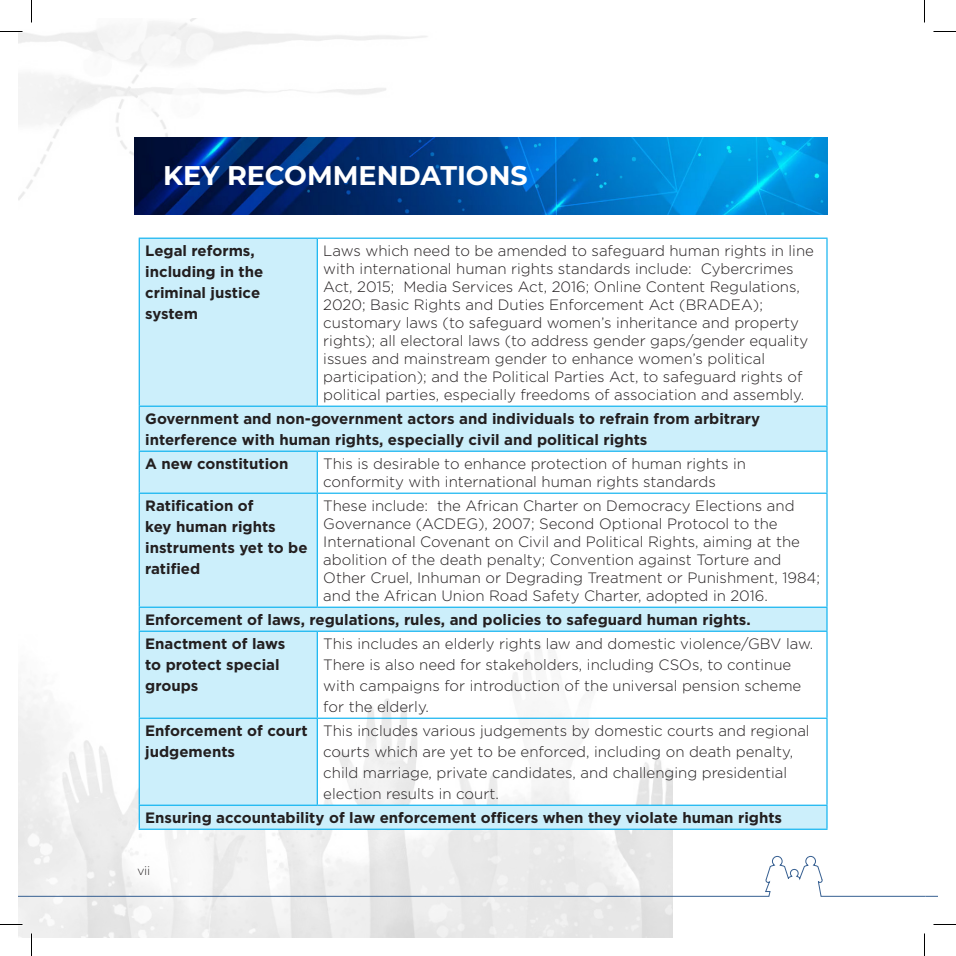
<style>
.page{position:relative;width:956px;height:956px;background:#fff}
.page>*{position:absolute;margin:0;border:0;box-sizing:border-box;transform-origin:0 0}
.HEADING{font:700 27px "Montserrat";color:#fff}
.t1{font:300 15px/18px "Gotham";color:#231f20}
.t2{font:700 15px/21px "Gotham";color:#231f20}
.t3{font:300 12px "Montserrat";color:#231f20}
</style>
<div class="page">
<img style="left:19px;top:19px;width:654px;height:918px">
<svg style="left:19px;top:856px;width:906px;height:41px"></svg>
<svg style="left:925px;top:895px;width:12px;height:2px"></svg>
<img style="left:134px;top:138px;width:693px;height:77px">
<svg style="left:140px;top:239px;width:686px;height:590px"></svg>
<hr style="left:139px;top:238px;width:178px;height:1px;background:#00aeef">
<hr style="left:139px;top:239px;width:1px;height:167px;background:#00aeef">
<hr style="left:317px;top:238px;width:510px;height:1px;background:#00aeef">
<hr style="left:317px;top:239px;width:1px;height:167px;background:#00aeef">
<hr style="left:826px;top:239px;width:1px;height:167px;background:#00aeef">
<hr style="left:139px;top:406px;width:178px;height:1px;background:#00aeef">
<hr style="left:139px;top:407px;width:1px;height:44px;background:#00aeef">
<hr style="left:317px;top:406px;width:510px;height:1px;background:#00aeef">
<hr style="left:826px;top:407px;width:1px;height:44px;background:#00aeef">
<hr style="left:139px;top:451px;width:178px;height:1px;background:#00aeef">
<hr style="left:139px;top:452px;width:1px;height:41px;background:#00aeef">
<hr style="left:317px;top:451px;width:510px;height:1px;background:#00aeef">
<hr style="left:317px;top:452px;width:1px;height:41px;background:#00aeef">
<hr style="left:826px;top:452px;width:1px;height:41px;background:#00aeef">
<hr style="left:139px;top:493px;width:178px;height:1px;background:#00aeef">
<hr style="left:139px;top:494px;width:1px;height:113px;background:#00aeef">
<hr style="left:317px;top:493px;width:510px;height:1px;background:#00aeef">
<hr style="left:317px;top:494px;width:1px;height:113px;background:#00aeef">
<hr style="left:826px;top:494px;width:1px;height:113px;background:#00aeef">
<hr style="left:139px;top:607px;width:178px;height:1px;background:#00aeef">
<svg style="left:139px;top:608px;width:1px;height:23px"></svg>
<hr style="left:317px;top:607px;width:510px;height:1px;background:#00aeef">
<svg style="left:826px;top:608px;width:1px;height:23px"></svg>
<hr style="left:139px;top:631px;width:178px;height:1px;background:#00aeef">
<hr style="left:139px;top:632px;width:1px;height:86px;background:#00aeef">
<hr style="left:317px;top:631px;width:510px;height:1px;background:#00aeef">
<hr style="left:317px;top:632px;width:1px;height:86px;background:#00aeef">
<hr style="left:826px;top:632px;width:1px;height:86px;background:#00aeef">
<hr style="left:139px;top:718px;width:178px;height:1px;background:#00aeef">
<hr style="left:139px;top:719px;width:1px;height:86px;background:#00aeef">
<hr style="left:317px;top:718px;width:510px;height:1px;background:#00aeef">
<hr style="left:317px;top:719px;width:1px;height:86px;background:#00aeef">
<hr style="left:826px;top:719px;width:1px;height:86px;background:#00aeef">
<hr style="left:139px;top:805px;width:178px;height:1px;background:#00aeef">
<svg style="left:139px;top:806px;width:1px;height:23px"></svg>
<hr style="left:317px;top:805px;width:510px;height:1px;background:#00aeef">
<svg style="left:826px;top:806px;width:1px;height:23px"></svg>
<hr style="left:139px;top:829px;width:178px;height:1px;background:#00aeef">
<hr style="left:317px;top:829px;width:510px;height:1px;background:#00aeef">
<hr style="left:0;top:923px;width:22px;height:2px;background:#fff">
<svg style="left:0;top:31px;width:22px;height:1px"></svg>
<svg style="left:933px;top:31px;width:23px;height:1px"></svg>
<svg style="left:0;top:924px;width:22px;height:1px"></svg>
<svg style="left:933px;top:924px;width:23px;height:1px"></svg>
<svg style="left:31px;top:0;width:1px;height:23px"></svg>
<svg style="left:31px;top:933px;width:1px;height:23px"></svg>
<svg style="left:924px;top:0;width:1px;height:23px"></svg>
<svg style="left:924px;top:933px;width:1px;height:23px"></svg>
<p class="HEADING" style="left:163px;top:156px;width:366px">KEY RECOMMENDATIONS</p>
<p class="t2" style="left:145px;top:240px;width:120px">Legal reforms, including in the criminal justice system</p>
<p class="t1" style="left:323px;top:241px;width:492px">Laws which need to be amended to safeguard human rights in line with international human rights standards include: Cybercrimes Act, 2015; Media Services Act, 2016; Online Content Regulations, 2020; Basic Rights and Duties Enforcement Act (BRADEA); customary laws (to safeguard women’s inheritance and property rights); all electoral laws (to address gender gaps/gender equality issues and mainstream gender to enhance women’s political participation); and the Political Parties Act, to safeguard rights of political parties, especially freedoms of association and assembly.</p>
<p class="t2" style="left:145px;top:408px;width:616px">Government and non-government actors and individuals to refrain from arbitrary interference with human rights, especially civil and political rights</p>
<p class="t2" style="left:145px;top:453px;width:145px">A new constitution</p>
<p class="t1" style="left:323px;top:454px;width:424px">This is desirable to enhance protection of human rights in conformity with international human rights standards</p>
<p class="t2" style="left:145px;top:495px;width:164px">Ratification of<br>key human rights instruments yet to be ratified</p>
<p class="t1" style="left:323px;top:496px;width:498px">These include: the African Charter on Democracy Elections and Governance (ACDEG), 2007; Second Optional Protocol to the International Covenant on Civil and Political Rights, aiming at the abolition of the death penalty; Convention against Torture and Other Cruel, Inhuman or Degrading Treatment or Punishment, 1984; and the African Union Road Safety Charter, adopted in 2016.</p>
<p class="t2" style="left:145px;top:609px;width:607px">Enforcement of laws, regulations, rules, and policies to safeguard human rights.</p>
<p class="t2" style="left:145px;top:633px;width:142px">Enactment of laws to protect special groups</p>
<p class="t1" style="left:323px;top:633px;width:492px;line-height:21px">This includes an elderly rights law and domestic violence/GBV law.<br>There is also need for stakeholders, including CSOs, to continue with campaigns for introduction of the universal pension scheme for the elderly.</p>
<p class="t2" style="left:145px;top:720px;width:164px">Enforcement of court judgements</p>
<p class="t1" style="left:323px;top:720px;width:488px;line-height:21px">This includes various judgements by domestic courts and regional courts which are yet to be enforced, including on death penalty, child marriage, private candidates, and challenging presidential election results in court.</p>
<p class="t2" style="left:145px;top:807px;width:638px">Ensuring accountability of law enforcement officers when they violate human rights</p>
<p class="t3" style="left:138px;top:863px;width:14px">vii</p>
</div>
